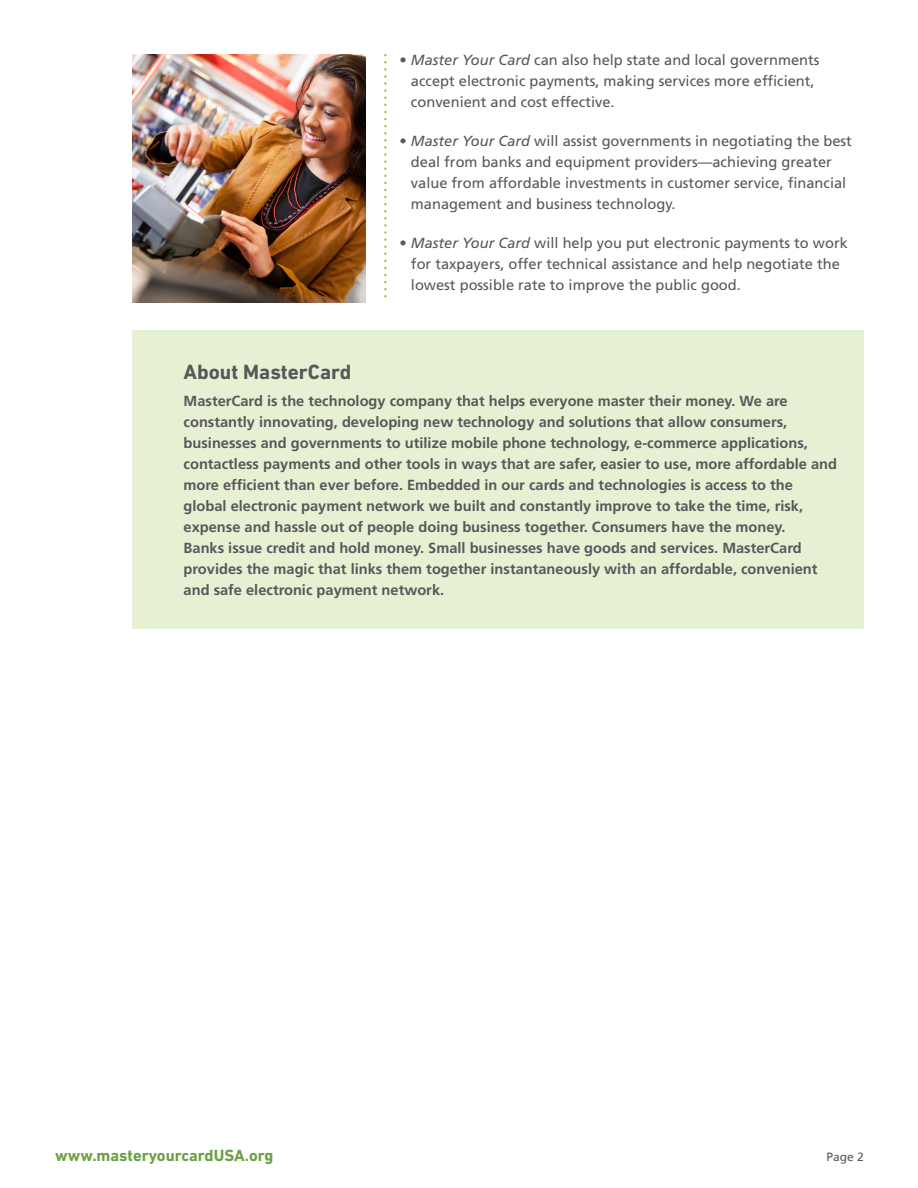
<style>
.page{position:relative;width:918px;height:1188px;background:#fff}
.page>*{position:absolute;margin:0;border:0;box-sizing:border-box;transform-origin:0 0}
.MC_Headers{font:700 21px "DIN Next LT Pro";color:#57585a}
.t1{font:700 16.5px "DIN Next LT Pro";color:#6ba043}
.MC_Headers-2{font:700 14.7px/21px "Frutiger LT Std";color:#57585a}
.BN_Text_Style{font:14.7px/21px "Frutiger LT Std";color:#57585a}
.MC_Headers-3{font:14.7px/21px "Frutiger LT Std";color:#57585a}
.t2{font:12px "Frutiger LT Std";color:#57585a}
.s1{font-style:italic}
</style>
<div class="page">
<div style="left:133px;top:331px;width:731px;height:298px;background:#e6f1d4"></div>
<svg style="left:384px;top:54px;width:3px;height:243px"></svg>
<img style="left:133px;top:54px;width:232px;height:248px">
<p class="BN_Text_Style" style="left:411px;top:49px;width:410px;text-indent:-11px">• <span class="s1">Master Your Card</span> can also help state and local governments accept electronic payments, making services more efficient, convenient and cost effective.</p>
<p class="BN_Text_Style" style="left:411px;top:130px;width:443px;text-indent:-11px">• <span class="s1">Master Your Card</span> will assist governments in negotiating the best deal from banks and equipment providers—achieving greater value from affordable investments in customer service, financial management and business technology.</p>
<p class="MC_Headers-3" style="left:411px;top:232px;width:438px;text-indent:-11px">• <span class="s1">Master Your Card</span> will help you put electronic payments to work for taxpayers, offer technical assistance and help negotiate the lowest possible rate to improve the public good.</p>
<p class="MC_Headers" style="left:184px;top:359px;width:169px">About MasterCard</p>
<p class="MC_Headers-2" style="left:184px;top:391px;width:655px">MasterCard is the technology company that helps everyone master their money. We are constantly innovating, developing new technology and solutions that allow consumers, businesses and governments to utilize mobile phone technology, e-commerce applications, contactless payments and other tools in ways that are safer, easier to use, more affordable and more efficient than ever before. Embedded in our cards and technologies is access to the global electronic payment network we built and constantly improve to take the time, risk, expense and hassle out of people doing business together. Consumers have the money.<br>Banks issue credit and hold money. Small businesses have goods and services. MasterCard provides the magic that links them together instantaneously with an affordable, convenient and safe electronic payment network.</p>
<p class="t1" style="left:55px;top:1146px;width:220px">www.masteryourcardUSA.org</p>
<p class="t2" style="left:827px;top:1150px;width:39px">Page 2</p>
</div>
